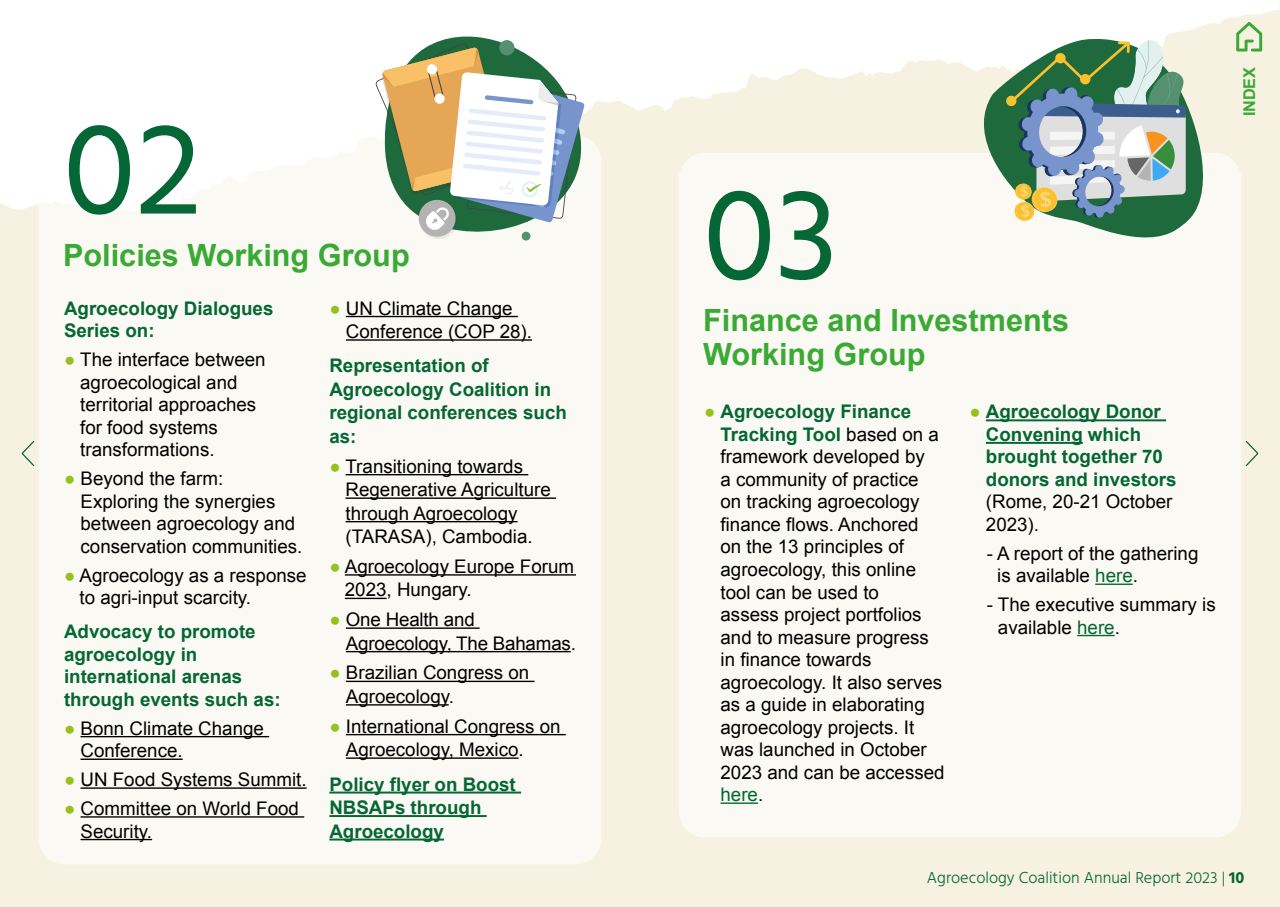
<style>
.page{position:relative;width:1280px;height:907px;background:#fff}
.page>*{position:absolute;margin:0;border:0;box-sizing:border-box;transform-origin:0 0}
.t1{font:133.44px "Hind Guntur";color:#046735}
.t2{font:700 30.62px/33.9px "Arial";color:#3aaa35}
.t3{font:18.75px/22.5px "Arial";color:#000}
.t4{font:700 18.75px/23.5px "Arial";color:#046735}
.t5{font:300 16.25px "Hind Guntur";color:#046735}
.t6{font:700 16.25px "Arial";letter-spacing:-.01em;color:#3aaa35}
.s1{color:#95c11f}
.s2{font-weight:700;color:#046735}
.s3{color:#036634}
.s4{font-weight:400;color:#95c11f}
.s5{font-weight:700}
</style>
<div class="page">
<div style="left:0;top:245px;width:1280px;height:661px;background:#f7f1e1"></div>
<svg style="left:0;top:0;width:1280px;height:219px"></svg>
<div style="left:679px;top:153px;width:562px;height:684px;background:#fbf9f3;border-radius:26px"></div>
<div style="left:39px;top:135px;width:562px;height:729px;background:#fbf9f3;border-radius:26px"></div>
<hr style="left:721px;top:802px;width:37px;height:1px;background:#036634">
<hr style="left:986px;top:419px;width:180px;height:2px;background:#036634">
<hr style="left:986px;top:442px;width:97px;height:1px;background:#036634">
<hr style="left:1095px;top:583px;width:38px;height:1px;background:#036634">
<hr style="left:1077px;top:634px;width:38px;height:2px;background:#036634">
<svg style="left:1075px;top:36px;width:143px;height:202px"></svg>
<svg style="left:967px;top:0;width:221px;height:221px"></svg>
<div style="left:1006px;top:96px;width:11px;height:10px;background:#fbc02d;border-radius:50%"></div>
<div style="left:1055px;top:53px;width:11px;height:10px;background:#fbc02d;border-radius:50%"></div>
<div style="left:1080px;top:74px;width:11px;height:10px;background:#fbc02d;border-radius:50%"></div>
<svg style="left:382px;top:22px;width:208px;height:219px"></svg>
<svg style="left:376px;top:43px;width:209px;height:196px"></svg>
<div style="left:499px;top:40px;width:16px;height:15px;background:#559171;border-radius:50%"></div>
<div style="left:522px;top:232px;width:8px;height:8px;background:#559171;border-radius:50%"></div>
<hr style="left:81px;top:735px;width:188px;height:2px;background:#000">
<hr style="left:81px;top:758px;width:102px;height:1px;background:#000">
<hr style="left:81px;top:787px;width:226px;height:1px;background:#000">
<hr style="left:81px;top:816px;width:223px;height:1px;background:#000">
<hr style="left:81px;top:838px;width:71px;height:2px;background:#000">
<hr style="left:346px;top:316px;width:172px;height:1px;background:#000">
<hr style="left:346px;top:339px;width:186px;height:1px;background:#000">
<hr style="left:346px;top:474px;width:182px;height:1px;background:#000">
<hr style="left:346px;top:497px;width:210px;height:1px;background:#000">
<hr style="left:346px;top:521px;width:172px;height:1px;background:#000">
<hr style="left:345px;top:574px;width:231px;height:1px;background:#000">
<hr style="left:345px;top:597px;width:42px;height:2px;background:#000">
<hr style="left:346px;top:627px;width:134px;height:1px;background:#000">
<hr style="left:346px;top:650px;width:225px;height:2px;background:#000">
<hr style="left:346px;top:680px;width:189px;height:2px;background:#000">
<hr style="left:346px;top:704px;width:103px;height:1px;background:#000">
<hr style="left:346px;top:733px;width:220px;height:2px;background:#000">
<hr style="left:346px;top:757px;width:173px;height:1px;background:#000">
<hr style="left:329px;top:791px;width:192px;height:2px;background:#046735">
<hr style="left:329px;top:814px;width:158px;height:2px;background:#046735">
<hr style="left:329px;top:838px;width:115px;height:2px;background:#046735">
<svg style="left:1236px;top:22px;width:26px;height:29px"></svg>
<svg style="left:20px;top:439px;width:15px;height:28px"></svg>
<svg style="left:1245px;top:439px;width:15px;height:28px"></svg>
<h1 class="t1" style="left:63px;top:89px;width:140px">02</h1>
<h2 class="t2" style="left:63px;top:239px;width:348px">Policies Working Group</h2>
<p class="t4" style="left:64px;top:297px;width:211px;line-height:22.6px">Agroecology Dialogues<br>Series on:</p>
<p class="t3" style="left:80px;top:348px;width:187px;text-indent:-16px"><span class="s1">●</span> The interface between agroecological and territorial approaches for food systems transformations.</p>
<p class="t3" style="left:81px;top:467px;width:223px;text-indent:-17px"><span class="s1">●</span> Beyond the farm:<br>Exploring the synergies between agroecology and conservation communities.</p>
<p class="t3" style="left:80px;top:564px;width:229px;text-indent:-16px"><span class="s1">●</span> Agroecology as a response to agri-input scarcity.</p>
<p class="t4" style="left:64px;top:620px;width:218px;line-height:22.6px">Advocacy to promote agroecology in international arenas through events such as:</p>
<p class="t3" style="left:81px;top:716px;width:185px;text-indent:-17px"><span class="s1">●</span> Bonn Climate Change<br>Conference.</p>
<p class="t3" style="left:64px;top:768px;width:244px"><span class="s1">●</span> UN Food Systems Summit.</p>
<p class="t3" style="left:81px;top:797px;width:220px;text-indent:-17px"><span class="s1">●</span> Committee on World Food<br>Security.</p>
<p class="t3" style="left:346px;top:296px;width:188px;line-height:23.5px;text-indent:-17px"><span class="s1">●</span> UN Climate Change<br>Conference (COP 28).</p>
<p class="t4" style="left:329px;top:354px;width:239px">Representation of<br>Agroecology Coalition in regional conferences such as:</p>
<p class="t3" style="left:346px;top:454px;width:207px;line-height:23.5px;text-indent:-16px"><span class="s1">●</span> Transitioning towards<br>Regenerative Agriculture through Agroecology (TARASA), Cambodia.</p>
<p class="t3" style="left:345px;top:554px;width:231px;line-height:23.5px;text-indent:-16px"><span class="s1">●</span> Agroecology Europe Forum<br>2023, Hungary.</p>
<p class="t3" style="left:346px;top:608px;width:232px;line-height:23.5px;text-indent:-17px"><span class="s1">●</span> One Health and<br>Agroecology, The Bahamas.</p>
<p class="t3" style="left:346px;top:661px;width:185px;line-height:23.5px;text-indent:-17px"><span class="s1">●</span> Brazilian Congress on<br>Agroecology.</p>
<p class="t3" style="left:346px;top:714px;width:216px;line-height:23.5px;text-indent:-17px"><span class="s1">●</span> International Congress on<br>Agroecology, Mexico.</p>
<p class="t4" style="left:329px;top:772px;width:188px">Policy flyer on Boost<br>NBSAPs through<br>Agroecology</p>
<p class="t6" style="left:1239px;top:116px;width:51px;rotate:-90deg">INDEX</p>
<h1 class="t1" style="left:703px;top:155px;width:136px">03</h1>
<h2 class="t2" style="left:703px;top:305px;width:367px">Finance and Investments<br>Working Group</h2>
<p class="t3" style="left:721px;top:400px;width:226px;text-indent:-17px"><span class="s1">●</span> <span class="s2">Agroecology Finance<br>Tracking Tool</span> based on a framework developed by<br>a community of practice<br>on tracking agroecology finance flows. Anchored<br>on the 13 principles of agroecology, this online tool can be used to<br>assess project portfolios and to measure progress in finance towards agroecology. It also serves as a guide in elaborating agroecology projects. It was launched in October<br>2023 and can be accessed <span class="s3">here</span>.</p>
<p class="t4" style="left:986px;top:401px;width:192px;line-height:22.5px;text-indent:-17px"><span class="s4">●</span> <span class="s3">Agroecology Donor<br>Convening</span> which brought together 70 donors and investors</p>
<p class="t3" style="left:986px;top:490px;width:188px">(Rome, 20-21 October<br>2023).</p>
<p class="t3" style="left:997px;top:542px;width:203px;text-indent:-10px">- A report of the gathering is available <span class="s3">here</span>.</p>
<p class="t3" style="left:998px;top:593px;width:219px;text-indent:-11px">- The executive summary is available <span class="s3">here</span>.</p>
<p class="t5" style="left:927px;top:867px;width:319px">Agroecology Coalition Annual Report 2023 | <span class="s5">10</span></p>
</div>
